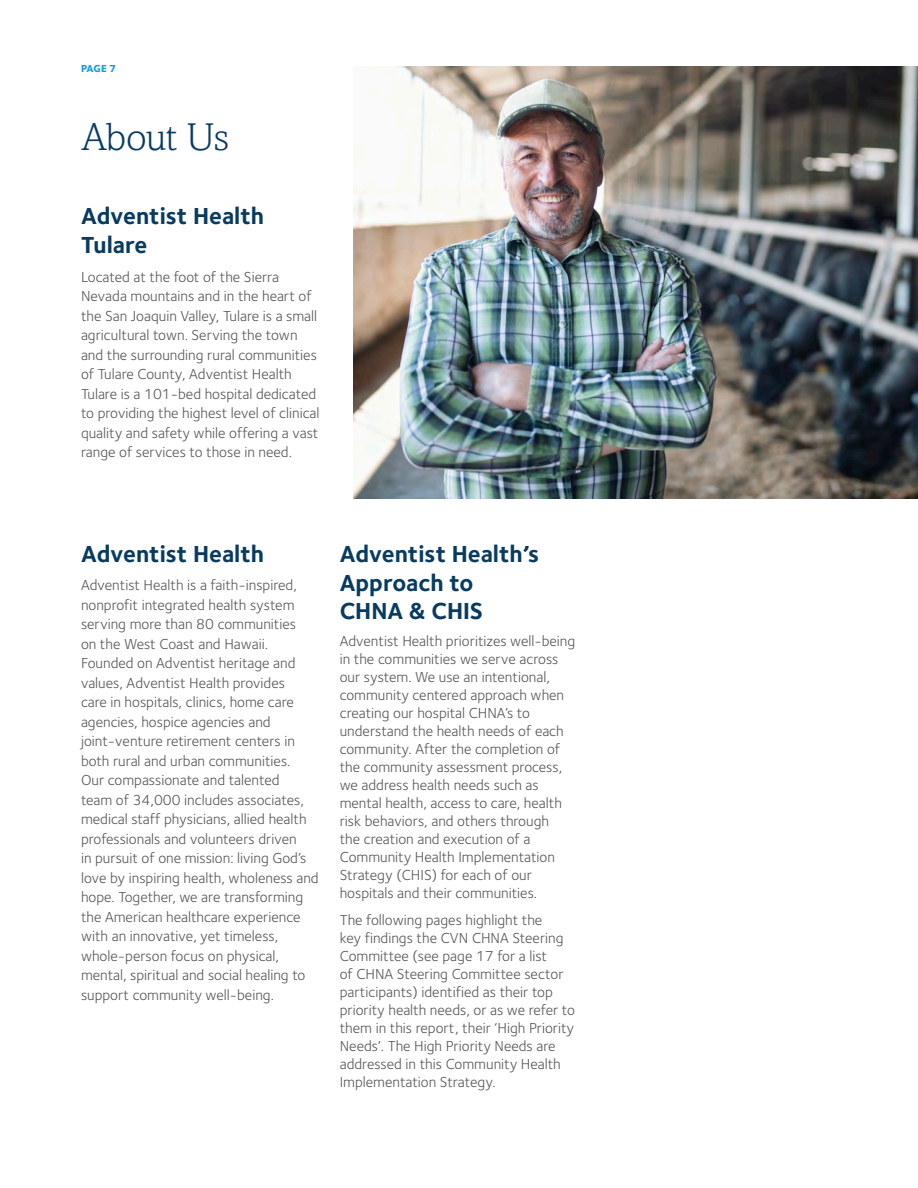
<style>
.page{position:relative;width:918px;height:1188px;background:#fff}
.page>*{position:absolute;margin:0;border:0;box-sizing:border-box;transform-origin:0 0}
.t1{font:300 39px "Amasis MT Std";letter-spacing:-.005em;color:#083b60}
.t2{font:700 24px/28.8px "Foundry Sterling";color:#083b60}
.t3{font:15px/19.5px "Foundry Sterling";color:#57585a}
.t4{font:800 10.5px "Foundry Sterling";color:#179eda}
</style>
<div class="page">
<img style="left:353px;top:67px;width:565px;height:432px">
<p class="t4" style="left:81px;top:62px;width:37px">PAGE 7</p>
<p class="t1" style="left:81px;top:114px;width:150px">About Us</p>
<p class="t2" style="left:81px;top:203px;width:185px">Adventist Health<br>Tulare</p>
<p class="t3" style="left:81px;top:267px;width:240px">Located at the foot of the Sierra Nevada mountains and in the heart of the San Joaquin Valley, Tulare is a small agricultural town. Serving the town and the surrounding rural communities of Tulare County, Adventist Health Tulare is a 101-bed hospital dedicated to providing the highest level of clinical quality and safety while offering a vast range of services to those in need.</p>
<p class="t2" style="left:81px;top:541px;width:185px">Adventist Health</p>
<p class="t3" style="left:81px;top:576px;width:239px">Adventist Health is a faith-inspired, nonprofit integrated health system serving more than 80 communities<br>on the West Coast and Hawaii.<br>Founded on Adventist heritage and values, Adventist Health provides<br>care in hospitals, clinics, home care agencies, hospice agencies and joint-venture retirement centers in both rural and urban communities.<br>Our compassionate and talented<br>team of 34,000 includes associates, medical staff physicians, allied health professionals and volunteers driven<br>in pursuit of one mission: living God’s love by inspiring health, wholeness and hope. Together, we are transforming the American healthcare experience with an innovative, yet timeless, whole-person focus on physical, mental, spiritual and social healing to support community well-being.</p>
<p class="t2" style="left:340px;top:541px;width:201px">Adventist Health’s<br>Approach to</p>
<p class="t2" style="left:340px;top:598px;width:145px">CHNA &amp; CHIS</p>
<p class="t3" style="left:340px;top:633px;width:237px;line-height:18px">Adventist Health prioritizes well-being in the communities we serve across our system. We use an intentional, community centered approach when creating our hospital CHNA’s to understand the health needs of each community. After the completion of the community assessment process, we address health needs such as mental health, access to care, health risk behaviors, and others through<br>the creation and execution of a Community Health Implementation Strategy (CHIS) for each of our hospitals and their communities.</p>
<p class="t3" style="left:340px;top:911px;width:237px;line-height:18px">The following pages highlight the<br>key findings the CVN CHNA Steering Committee (see page 17 for a list<br>of CHNA Steering Committee sector participants) identified as their top priority health needs, or as we refer to them in this report, their ‘High Priority Needs’. The High Priority Needs are addressed in this Community Health Implementation Strategy.</p>
</div>
